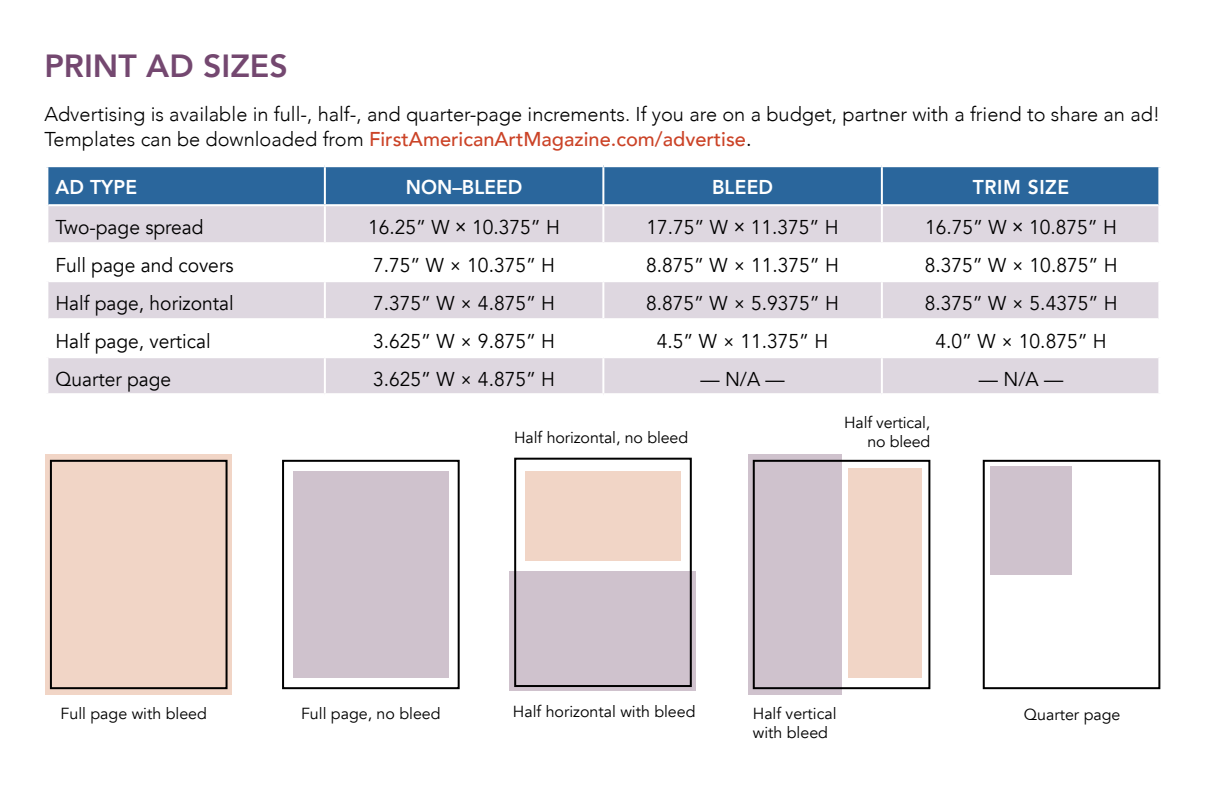
<style>
.page{position:relative;width:1224px;height:792px;background:#fff}
.page>*{position:absolute;margin:0;border:0;box-sizing:border-box;transform-origin:0 0}
.heading{font:800 32px "Avenir";color:#744870}
.table_text{font:20px "Avenir";color:#000;scale:.96 1}
.t1{font:300 20px/25.6px "Avenir";color:#000}
.table_heading{font:800 20px "Avenir";letter-spacing:.01em;color:#fff;scale:.96 1}
.table_heading-2{font:800 20px "Avenir";letter-spacing:.03em;color:#fff;scale:.96 1}
.t2{font:16px/19.2px "Avenir";color:#000}
.s1{font-weight:500;color:#cb4327}
.s2{font-weight:400}
.s3{font-family:"Gotham"}
</style>
<div class="page">
<div style="left:48px;top:167px;width:1110px;height:37px;background:#2a669c"></div>
<div style="left:48px;top:206px;width:1110px;height:187px;background:#ded7e0"></div>
<svg style="left:48px;top:244px;width:1110px;height:112px"></svg>
<hr style="left:324px;top:167px;width:2px;height:37px;background:#fff">
<hr style="left:602px;top:167px;width:2px;height:37px;background:#fff">
<hr style="left:881px;top:167px;width:2px;height:37px;background:#fff">
<hr style="left:324px;top:206px;width:2px;height:36px;background:#fff">
<hr style="left:602px;top:206px;width:2px;height:36px;background:#fff">
<hr style="left:881px;top:206px;width:2px;height:36px;background:#fff">
<hr style="left:48px;top:242px;width:277px;height:2px;background:#fff">
<hr style="left:325px;top:242px;width:278px;height:2px;background:#fff">
<hr style="left:324px;top:244px;width:2px;height:36px;background:#fff">
<hr style="left:603px;top:242px;width:279px;height:2px;background:#fff">
<hr style="left:602px;top:244px;width:2px;height:36px;background:#fff">
<hr style="left:882px;top:242px;width:276px;height:2px;background:#fff">
<hr style="left:881px;top:244px;width:2px;height:36px;background:#fff">
<hr style="left:48px;top:280px;width:277px;height:2px;background:#fff">
<hr style="left:325px;top:280px;width:278px;height:2px;background:#fff">
<hr style="left:324px;top:282px;width:2px;height:36px;background:#fff">
<hr style="left:603px;top:280px;width:279px;height:2px;background:#fff">
<hr style="left:602px;top:282px;width:2px;height:36px;background:#fff">
<hr style="left:882px;top:280px;width:276px;height:2px;background:#fff">
<hr style="left:881px;top:282px;width:2px;height:36px;background:#fff">
<hr style="left:48px;top:318px;width:277px;height:2px;background:#fff">
<hr style="left:325px;top:318px;width:278px;height:2px;background:#fff">
<hr style="left:324px;top:320px;width:2px;height:36px;background:#fff">
<hr style="left:603px;top:318px;width:279px;height:2px;background:#fff">
<hr style="left:602px;top:320px;width:2px;height:36px;background:#fff">
<hr style="left:882px;top:318px;width:276px;height:2px;background:#fff">
<hr style="left:881px;top:320px;width:2px;height:36px;background:#fff">
<hr style="left:48px;top:356px;width:277px;height:2px;background:#fff">
<hr style="left:325px;top:356px;width:278px;height:2px;background:#fff">
<hr style="left:324px;top:358px;width:2px;height:35px;background:#fff">
<hr style="left:603px;top:356px;width:279px;height:2px;background:#fff">
<hr style="left:602px;top:358px;width:2px;height:35px;background:#fff">
<hr style="left:882px;top:356px;width:276px;height:2px;background:#fff">
<hr style="left:881px;top:358px;width:2px;height:35px;background:#fff">
<svg style="left:1158px;top:167px;width:3px;height:38px"></svg>
<svg style="left:1158px;top:205px;width:1px;height:38px"></svg>
<svg style="left:1158px;top:282px;width:1px;height:37px"></svg>
<svg style="left:1158px;top:358px;width:1px;height:35px"></svg>
<div style="left:748px;top:454px;width:94px;height:241px;background:#cfc2cd"></div>
<div style="left:510px;top:572px;width:186px;height:119px;background:#cfc2cd"></div>
<div style="left:46px;top:454px;width:186px;height:241px;background:#f1d5c6"></div>
<div style="left:50px;top:460px;width:178px;height:229px;border:2px solid #000"></div>
<div style="left:282px;top:460px;width:178px;height:229px;border:2px solid #000"></div>
<div style="left:514px;top:458px;width:178px;height:229px;border:2px solid #000"></div>
<div style="left:753px;top:460px;width:177px;height:229px;border:2px solid #000"></div>
<div style="left:525px;top:471px;width:156px;height:90px;background:#f1d5c6"></div>
<div style="left:849px;top:468px;width:73px;height:210px;background:#f1d5c6"></div>
<div style="left:990px;top:466px;width:82px;height:109px;background:#cfc2cd"></div>
<div style="left:983px;top:460px;width:177px;height:229px;border:2px solid #000"></div>
<div style="left:293px;top:471px;width:155px;height:207px;background:#cfc2cd"></div>
<p class="heading" style="left:44px;top:41px;width:245px">PRINT AD SIZES</p>
<p class="t1" style="left:44px;top:101px;width:1118px">Advertising is available in full-, half-, and quarter-page increments. If you are on a budget, partner with a friend to share an ad!<br>Templates can be downloaded from <span class="s1">FirstAmericanArtMagazine.com/advertise</span><span class="s2">.</span></p>
<p class="table_heading" style="left:55px;top:172px;width:87px">AD TYPE</p>
<p class="table_heading" style="left:406px;top:172px;width:123px">NON–BLEED</p>
<p class="table_heading" style="left:712px;top:172px;width:65px">BLEED</p>
<p class="table_heading-2" style="left:973px;top:172px;width:102px">TRIM SIZE</p>
<p class="table_text" style="left:55px;top:215px;width:156px">Two-page spread</p>
<p class="table_text" style="left:368px;top:215px;width:202px">16.25” W <span class="s3">×</span> 10.375” H</p>
<p class="table_text" style="left:647px;top:215px;width:202px">17.75” W <span class="s3">×</span> 11.375” H</p>
<p class="table_text" style="left:925px;top:215px;width:202px">16.75” W <span class="s3">×</span> 10.875” H</p>
<p class="table_text" style="left:55px;top:253px;width:187px">Full page and covers</p>
<p class="table_text" style="left:373px;top:253px;width:191px">7.75” W × 10.375” H</p>
<p class="table_text" style="left:646px;top:253px;width:202px">8.875” W × 11.375” H</p>
<p class="table_text" style="left:925px;top:253px;width:202px">8.375” W × 10.875” H</p>
<p class="table_text" style="left:55px;top:291px;width:187px">Half page, horizontal</p>
<p class="table_text" style="left:373px;top:291px;width:191px">7.375” W × 4.875” H</p>
<p class="table_text" style="left:646px;top:291px;width:202px">8.875” W × 5.9375” H</p>
<p class="table_text" style="left:925px;top:291px;width:202px">8.375” W × 5.4375” H</p>
<p class="table_text" style="left:55px;top:329px;width:163px">Half page, vertical</p>
<p class="table_text" style="left:373px;top:329px;width:191px">3.625” W × 9.875” H</p>
<p class="table_text" style="left:657px;top:329px;width:180px">4.5” W × 11.375” H</p>
<p class="table_text" style="left:935px;top:329px;width:180px">4.0” W × 10.875” H</p>
<p class="table_text" style="left:55px;top:367px;width:122px">Quarter page</p>
<p class="table_text" style="left:373px;top:367px;width:191px">3.625” W × 4.875” H</p>
<p class="table_text" style="left:700px;top:367px;width:89px">— N/A —</p>
<p class="table_text" style="left:979px;top:367px;width:89px">— N/A —</p>
<p class="t2" style="left:514px;top:428px;width:176px">Half horizontal, no bleed</p>
<p class="t2" style="left:844px;top:413px;width:88px;text-align:right">Half vertical, no bleed</p>
<p class="t2" style="left:61px;top:704px;width:148px">Full page with bleed</p>
<p class="t2" style="left:301px;top:704px;width:141px">Full page, no bleed</p>
<p class="t2" style="left:513px;top:702px;width:184px">Half horizontal with bleed</p>
<p class="t2" style="left:753px;top:704px;width:85px">Half vertical with bleed</p>
<p class="t2" style="left:1024px;top:705px;width:98px">Quarter page</p>
</div>
